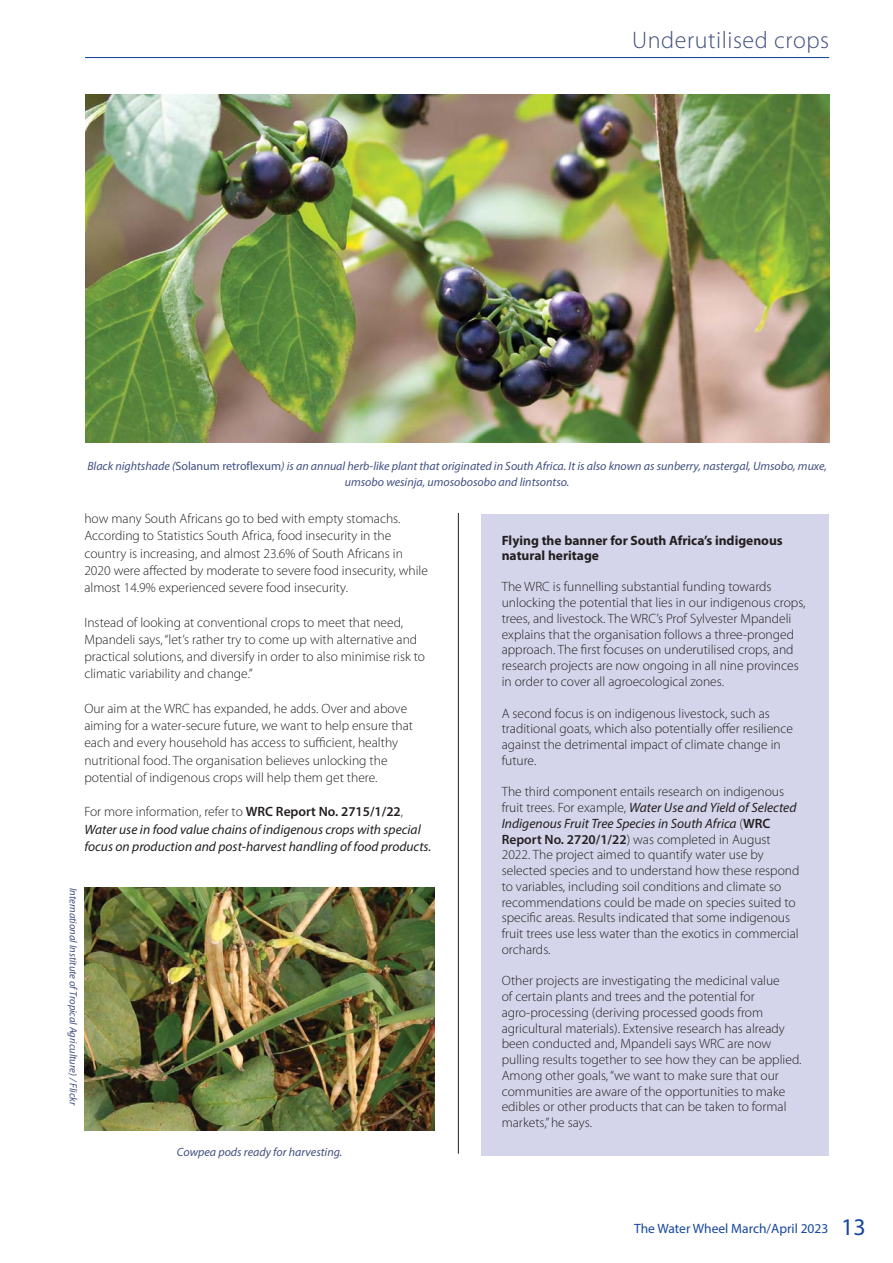
<style>
.page{position:relative;width:893px;height:1263px;background:#fff}
.page>*{position:absolute;margin:0;border:0;box-sizing:border-box;transform-origin:0 0}
.t1{font:300 24px "Myriad Pro";letter-spacing:.025em;color:#415080}
.t2{font:300 13.5px/15.8px "Myriad Pro";color:#231f20}
.t3{font:italic 13.5px/17.2px "Myriad Pro";color:#231f20}
.t4{font:700 13.5px/15.3px "Myriad Pro";color:#231f20}
.t5{font:13.5px "Myriad Pro";color:#17479e}
.t6{font:italic 12px/16.5px "Myriad Pro";color:#415080;text-align:center}
.t7{font:italic 10.5px "Myriad Pro";color:#415080}
.s1{font-style:normal}
.s2{font-weight:300;font-style:normal}
.s3{font-weight:600;font-style:normal}
.s4{font-weight:400;font-style:italic}
.s5{font-weight:600}
.s6{font-size:24px}
</style>
<div class="page">
<hr style="left:85px;top:57px;width:744px;height:1px;background:#17479e">
<hr style="left:458px;top:513px;width:1px;height:641px;background:#231f20">
<img style="left:85px;top:94px;width:744px;height:348px">
<div style="left:481px;top:514px;width:347px;height:642px;background:#d4d5eb"></div>
<img style="left:85px;top:887px;width:349px;height:243px">
<h1 class="t1" style="left:632px;top:31px;width:199px">Underutilised crops</h1>
<p class="t6" style="left:87px;top:459px;width:741px">Black nightshade (<span class="s1">Solanum retroflexum</span>) is an annual herb-like plant that originated in South Africa. It is also known as sunberry, nastergal, Umsobo, muxe, umsobo wesinja, umosobosobo and lintsontso.</p>
<p class="t2" style="left:84px;top:511px;width:345px;line-height:17.2px">how many South Africans go to bed with empty stomachs.<br>According to Statistics South Africa, food insecurity in the country is increasing, and almost 23.6% of South Africans in 2020 were affected by moderate to severe food insecurity, while almost 14.9% experienced severe food insecurity.</p>
<p class="t2" style="left:84px;top:615px;width:342px;line-height:17.2px">Instead of looking at conventional crops to meet that need, Mpandeli says, “let’s rather try to come up with alternative and practical solutions, and diversify in order to also minimise risk to climatic variability and change.”</p>
<p class="t2" style="left:84px;top:701px;width:330px;line-height:17.2px">Our aim at the WRC has expanded, he adds. Over and above aiming for a water-secure future, we want to help ensure that each and every household has access to sufficient, healthy nutritional food. The organisation believes unlocking the potential of indigenous crops will help them get there.</p>
<p class="t3" style="left:84px;top:805px;width:349px"><span class="s2">For more information, refer to</span> <span class="s3">WRC Report No. 2715/1/22</span><span class="s2">,<br></span>Water use in food value chains of indigenous crops with special focus on production and post-harvest handling of food products.</p>
<p class="t7" style="left:77px;top:887px;width:219px;rotate:90deg">International Institute of Tropical Agriculture) / Flickr</p>
<p class="t6" style="left:177px;top:1145px;width:167px">Cowpea pods ready for harvesting.</p>
<p class="t4" style="left:502px;top:534px;width:283px">Flying the banner for South Africa’s indigenous natural heritage</p>
<p class="t2" style="left:502px;top:580px;width:305px">The WRC is funnelling substantial funding towards unlocking the potential that lies in our indigenous crops, trees, and livestock. The WRC’s Prof Sylvester Mpandeli explains that the organisation follows a three-pronged approach. The first focuses on underutilised crops, and research projects are now ongoing in all nine provinces in order to cover all agroecological zones.</p>
<p class="t2" style="left:502px;top:706px;width:293px">A second focus is on indigenous livestock, such as traditional goats, which also potentially offer resilience against the detrimental impact of climate change in future.</p>
<p class="t2" style="left:502px;top:785px;width:299px">The third component entails research on indigenous fruit trees. For example, <span class="s4">Water Use and Yield of Selected Indigenous Fruit Tree Species in South Africa</span> (<span class="s5">WRC Report No. 2720/1/22</span>) was completed in August 2022. The project aimed to quantify water use by selected species and to understand how these respond to variables, including soil conditions and climate so recommendations could be made on species suited to specific areas. Results indicated that some indigenous fruit trees use less water than the exotics in commercial orchards.</p>
<p class="t2" style="left:502px;top:974px;width:301px">Other projects are investigating the medicinal value<br>of certain plants and trees and the potential for agro-processing (deriving processed goods from agricultural materials). Extensive research has already been conducted and, Mpandeli says WRC are now pulling results together to see how they can be applied.<br>Among other goals, “we want to make sure that our communities are aware of the opportunities to make edibles or other products that can be taken to formal markets,” he says.</p>
<p class="t5" style="left:634px;top:1223px;width:233px">The Water Wheel March/April 2023 <span class="s6">13</span></p>
</div>
